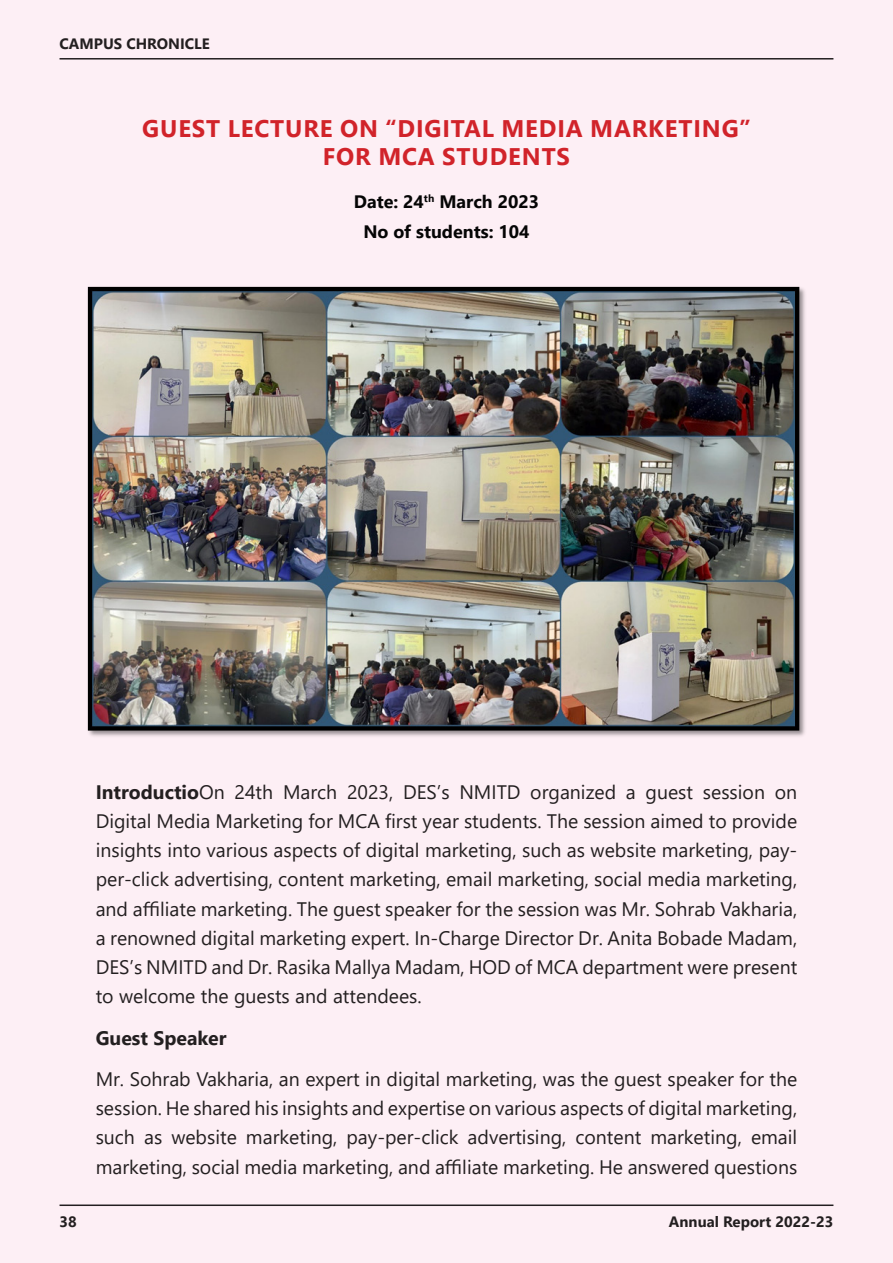
<style>
.page{position:relative;width:893px;height:1263px;background:#fdeff5}
.page>*{position:absolute;margin:0;border:0;box-sizing:border-box;transform-origin:0 0}
.HEAD{font:700 24px/28.8px "Segoe UI";letter-spacing:.035em;color:#d1232a;text-align:center}
.BODYTEXT{font:19.5px/29.2px "Segoe UI";color:#231f20;text-align:justify}
.BODYTEXT-2{font:700 19.5px "Segoe UI";color:#231f20}
.date{font:700 18px "Segoe UI";color:#050505}
.t1{font:700 15px "Segoe UI";color:#231f20}
.s1{font-weight:700}
</style>
<div class="page">
<hr style="left:60px;top:1204px;width:773px;height:2px;background:#231f20">
<hr style="left:60px;top:58px;width:773px;height:2px;background:#231f20">
<img style="left:87px;top:286px;width:718px;height:451px">
<p class="t1" style="left:60px;top:30px;width:152px">CAMPUS CHRONICLE</p>
<p class="HEAD" style="left:142px;top:112px;width:610px">GUEST LECTURE ON “DIGITAL MEDIA MARKETING”<br>FOR MCA STUDENTS</p>
<p class="date" style="left:354px;top:185px;width:187px">Date: 24<sup>th</sup> March 2023</p>
<p class="date" style="left:363px;top:215px;width:168px">No of students: 104</p>
<p class="BODYTEXT" style="left:96px;top:775px;width:703px"><span class="s1">Introductio</span>On 24th March 2023, DES’s NMITD organized a guest session on Digital Media Marketing for MCA first year students. The session aimed to provide insights into various aspects of digital marketing, such as website marketing, pay&shy;per-click advertising, content marketing, email marketing, social media marketing, and affiliate marketing. The guest speaker for the session was Mr. Sohrab Vakharia, a renowned digital marketing expert. In-Charge Director Dr. Anita Bobade Madam, DES’s NMITD and Dr. Rasika Mallya Madam, HOD of MCA department were present to welcome the guests and attendees.</p>
<p class="BODYTEXT-2" style="left:96px;top:1019px;width:132px">Guest Speaker</p>
<p class="BODYTEXT" style="left:96px;top:1063px;width:703px">Mr. Sohrab Vakharia, an expert in digital marketing, was the guest speaker for the session. He shared his insights and expertise on various aspects of digital marketing, such as website marketing, pay-per-click advertising, content marketing, email marketing, social media marketing, and affiliate marketing. He answered questions</p>
<p class="t1" style="left:60px;top:1208px;width:19px">38</p>
<p class="t1" style="left:669px;top:1208px;width:166px">Annual Report 2022-23</p>
</div>
